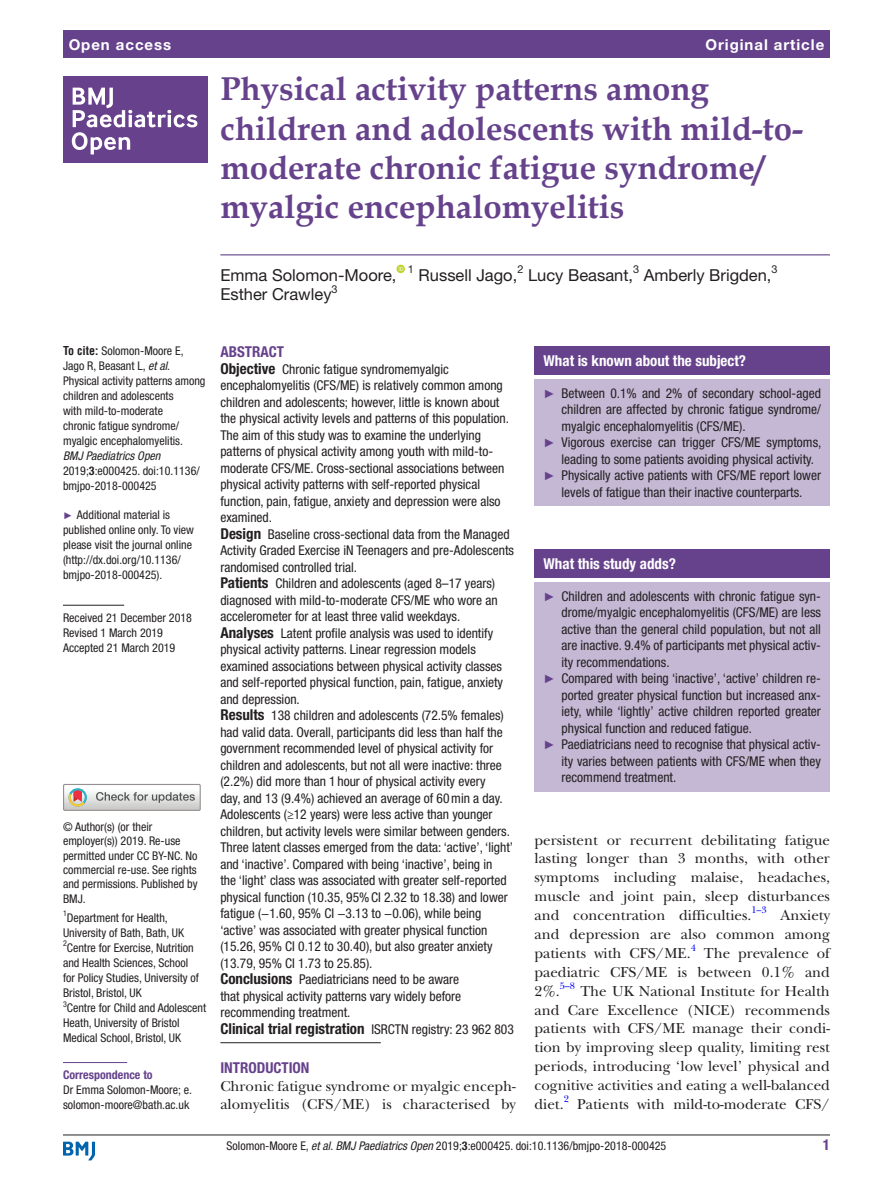
<style>
.page{position:relative;width:893px;height:1191px;background:#fff}
.page>*{position:absolute;margin:0;border:0;box-sizing:border-box;transform-origin:0 0}
.t1{font:700 33px/39px "Book Antiqua";color:#66428c}
.t2{font:16.5px "Helvetica Neue LT Std";color:#231f20}
.t3{font:15px/18.9px "New Baskerville";color:#231f20;text-align:justify}
.t4{font:700 condensed 15px "Helvetica Neue LT Std";color:#231f20}
.t5{font:700 condensed 15px "Helvetica Neue LT Std";color:#fff}
.t6{font:700 15px "Helvetica Neue LT Std";letter-spacing:.065em;color:#fff}
.t7{font:700 condensed 15px "Helvetica Neue LT Std";color:#66428c}
.t8{font:condensed 13.5px/16.5px "Helvetica Neue LT Std";color:#231f20}
.t9{font:condensed 12px/15px "Helvetica Neue LT Std";color:#231f20}
.t10{font:700 condensed 12px "Helvetica Neue LT Std";color:#66428c}
.t11{font:10.95px "Helvetica Neue LT Std";color:#231f20}
.t12{font:9.9px "New Baskerville";color:#00f}
.t13{font:condensed 7.95px "Helvetica Neue LT Std";color:#231f20}
.s1{font-family:"Helvetica LT Std";font-weight:700}
.s2{font-style:italic}
.s3{font-weight:700}
.s4{font-family:"Arial";font-stretch:normal;font-size:9.75px;color:#66428c}
.s5{font-weight:700;font-size:15px}
.s6{font-weight:400;font-size:13.5px}
.s7{font-family:"Arial";font-stretch:normal;font-size:12px;color:#66428c}
</style>
<div class="page">
<hr style="left:63px;top:1134px;width:767px;height:1px;background:#231f20">
<svg style="left:63px;top:1141px;width:32px;height:19px"></svg>
<div style="left:63px;top:31px;width:767px;height:27px;background:#66428c"></div>
<hr style="left:220px;top:254px;width:610px;height:1px;background:#66428c">
<svg style="left:396px;top:265px;width:9px;height:8px"></svg>
<hr style="left:63px;top:605px;width:61px;height:1px;background:#231f20">
<hr style="left:63px;top:1062px;width:64px;height:1px;background:#66428c">
<div style="left:63px;top:784px;width:138px;height:27px;border:1px solid #969090"></div>
<svg style="left:64px;top:784px;width:136px;height:26px"></svg>
<div style="left:63px;top:76px;width:144px;height:87px;background:#67418b"></div>
<svg style="left:72px;top:88px;width:125px;height:66px"></svg>
<div style="left:535px;top:346px;width:295px;height:29px;background:#66428c"></div>
<div style="left:535px;top:379px;width:295px;height:127px;background:#c4b8d4"></div>
<div style="left:535px;top:549px;width:295px;height:29px;background:#66428c"></div>
<div style="left:535px;top:582px;width:295px;height:209px;background:#c4b8d4"></div>
<hr style="left:220px;top:1042px;width:161px;height:1px;background:#231f20">
<p class="t6" style="left:69px;top:35px;width:104px">Open access</p>
<p class="t6" style="left:705px;top:35px;width:120px">Original article</p>
<h1 class="t1" style="left:220px;top:70px;width:584px">Physical activity patterns among children and adolescents with mild-to&shy;moderate chronic fatigue syndrome/ myalgic encephalomyelitis</h1>
<p class="t2" style="left:220px;top:265px;width:178px">Emma Solomon-Moore,</p>
<p class="t11" style="left:408px;top:263px;width:8px">1</p>
<p class="t2" style="left:419px;top:265px;width:100px">Russell Jago,</p>
<p class="t11" style="left:517px;top:263px;width:8px">2</p>
<p class="t2" style="left:528px;top:265px;width:107px">Lucy Beasant,</p>
<p class="t11" style="left:633px;top:263px;width:8px">3</p>
<p class="t2" style="left:644px;top:265px;width:129px">Amberly Brigden,</p>
<p class="t11" style="left:772px;top:263px;width:8px">3</p>
<p class="t2" style="left:220px;top:284px;width:113px">Esther Crawley</p>
<p class="t11" style="left:332px;top:282px;width:8px">3</p>
<p class="t9" style="left:63px;top:343px;width:144px"><span class="s1">To cite:</span> Solomon-Moore E,<br>Jago R, Beasant L, <span class="s2">et al</span>.<br>Physical activity patterns among children and adolescents<br>with mild-to-moderate<br>chronic fatigue syndrome/ myalgic encephalomyelitis.</p>
<p class="t9" style="left:63px;top:448px;width:138px"><span class="s2">BMJ Paediatrics Open<br></span>2019;<span class="s3">3</span>:e000425. doi:10.1136/ bmjpo-2018-000425</p>
<p class="t9" style="left:63px;top:507px;width:133px"><span class="s4">►</span> Additional material is published online only. To view please visit the journal online (http://dx.doi.org/10.1136/ bmjpo-2018-000425).</p>
<p class="t9" style="left:63px;top:610px;width:130px">Received 21 December 2018<br>Revised 1 March 2019<br>Accepted 21 March 2019</p>
<p class="t9" style="left:63px;top:819px;width:136px;line-height:14.4px">© Author(s) (or their employer(s)) 2019. Re-use permitted under CC BY-NC. No commercial re-use. See rights and permissions. Published by<br>BMJ.</p>
<p class="t13" style="left:63px;top:909px;width:5px">1</p>
<p class="t9" style="left:63px;top:910px;width:123px;text-indent:4px">Department for Health,<br>University of Bath, Bath, UK</p>
<p class="t13" style="left:63px;top:939px;width:5px">2</p>
<p class="t9" style="left:63px;top:940px;width:145px;text-indent:4px">Centre for Exercise, Nutrition and Health Sciences, School<br>for Policy Studies, University of<br>Bristol, Bristol, UK<br><sup>3</sup>Centre for Child and Adolescent<br>Heath, University of Bristol<br>Medical School, Bristol, UK</p>
<p class="t10" style="left:63px;top:1068px;width:91px">Correspondence to</p>
<p class="t9" style="left:63px;top:1082px;width:131px">Dr Emma Solomon-Moore; e. solomon-moore@bath.ac.uk</p>
<p class="t7" style="left:220px;top:343px;width:65px">Abstract</p>
<p class="t8" style="left:220px;top:360px;width:295px"><span class="s5">Objective</span> Chronic fatigue syndromemyalgic encephalomyelitis (CFS/ME) is relatively common among children and adolescents; however, little is known about the physical activity levels and patterns of this population.<br>The aim of this study was to examine the underlying patterns of physical activity among youth with mild-to&shy;moderate CFS/ME. Cross-sectional associations between physical activity patterns with self-reported physical function, pain, fatigue, anxiety and depression were also examined.<br><span class="s5">Design</span> Baseline cross-sectional data from the Managed Activity Graded Exercise iN Teenagers and pre-Adolescents randomised controlled trial.<br><span class="s5">Patients</span> Children and adolescents (aged 8–17 years) diagnosed with mild-to-moderate CFS/ME who wore an accelerometer for at least three valid weekdays.<br><span class="s5">Analyses</span> Latent profile analysis was used to identify physical activity patterns. Linear regression models examined associations between physical activity classes and self-reported physical function, pain, fatigue, anxiety and depression.<br><span class="s5">Results</span> 138 children and adolescents (72.5% females) had valid data. Overall, participants did less than half the government recommended level of physical activity for children and adolescents, but not all were inactive: three (2.2%) did more than 1 hour of physical activity every<br>day, and 13 (9.4%) achieved an average of 60min a day.<br>Adolescents (≥12 years) were less active than younger children, but activity levels were similar between genders.<br>Three latent classes emerged from the data: ‘active’, ‘light’ and ‘inactive’. Compared with being ‘inactive’, being in<br>the ‘light’ class was associated with greater self-reported physical function (10.35, 95%CI 2.32 to 18.38) and lower fatigue (−1.60, 95% CI −3.13 to −0.06), while being ‘active’ was associated with greater physical function (15.26, 95% CI 0.12 to 30.40), but also greater anxiety (13.79, 95% CI 1.73 to 25.85).<br><span class="s5">Conclusions</span> Paediatricians need to be aware<br>that physical activity patterns vary widely before recommending treatment.</p>
<p class="t4" style="left:220px;top:1019px;width:295px">Clinical trial registration <span class="s6">ISRCTN registry: 23 962 803</span></p>
<p class="t7" style="left:220px;top:1059px;width:91px">Introduction</p>
<p class="t3" style="left:220px;top:1077px;width:297px;line-height:18px">Chronic fatigue syndrome or myalgic enceph&shy;alomyelitis (CFS/ME) is characterised by</p>
<p class="t5" style="left:544px;top:352px;width:204px">What is known about the subject?</p>
<p class="t8" style="left:544px;top:385px;width:279px"><span class="s7">►</span> Between 0.1% and 2% of secondary school-aged</p>
<p class="t8" style="left:562px;top:401px;width:261px">children are affected by chronic fatigue syndrome/</p>
<p class="t8" style="left:562px;top:418px;width:186px">myalgic encephalomyelitis (CFS/ME).</p>
<p class="t8" style="left:544px;top:434px;width:279px"><span class="s7">►</span> Vigorous exercise can trigger CFS/ME symptoms,</p>
<p class="t8" style="left:562px;top:451px;width:254px">leading to some patients avoiding physical activity.</p>
<p class="t8" style="left:544px;top:467px;width:279px"><span class="s7">►</span> Physically active patients with CFS/ME report lower</p>
<p class="t8" style="left:562px;top:484px;width:242px">levels of fatigue than their inactive counterparts.</p>
<p class="t5" style="left:544px;top:554px;width:134px">What this study adds?</p>
<p class="t8" style="left:544px;top:587px;width:279px"><span class="s7">►</span> Children and adolescents with chronic fatigue syn-</p>
<p class="t8" style="left:562px;top:604px;width:261px">drome/myalgic encephalomyelitis (CFS/ME) are less</p>
<p class="t8" style="left:562px;top:620px;width:261px">active than the general child population, but not all</p>
<p class="t8" style="left:562px;top:637px;width:261px">are inactive. 9.4% of participants met physical activ-</p>
<p class="t8" style="left:562px;top:653px;width:110px">ity recommendations.</p>
<p class="t8" style="left:544px;top:670px;width:279px"><span class="s7">►</span> Compared with being ‘inactive’, ‘active’ children re-</p>
<p class="t8" style="left:562px;top:686px;width:261px">ported greater physical function but increased anx-</p>
<p class="t8" style="left:562px;top:703px;width:261px">iety, while ‘lightly’ active children reported greater</p>
<p class="t8" style="left:562px;top:719px;width:192px">physical function and reduced fatigue.</p>
<p class="t8" style="left:544px;top:736px;width:279px"><span class="s7">►</span> Paediatricians need to recognise that physical activ-</p>
<p class="t8" style="left:562px;top:752px;width:261px">ity varies between patients with CFS/ME when they</p>
<p class="t8" style="left:562px;top:769px;width:116px">recommend treatment.</p>
<p class="t3" style="left:535px;top:830px;width:297px">persistent or recurrent debilitating fatigue lasting longer than 3 months, with other symptoms including malaise, headaches, muscle and joint pain, sleep disturbances and concentration difficulties.</p>
<p class="t12" style="left:751px;top:904px;width:17px">1–3</p>
<p class="t3" style="left:535px;top:906px;width:297px;text-indent:246px">Anxiety and depression are also common among patients with CFS/ME.</p>
<p class="t12" style="left:691px;top:942px;width:7px">4</p>
<p class="t3" style="left:535px;top:943px;width:297px;text-indent:169px">The prevalence of paediatric CFS/ME is between 0.1% and 2%.<sup>5–8</sup> The UK National Institute for Health and Care Excellence (NICE) recommends patients with CFS/ME manage their condi&shy;tion by improving sleep quality, limiting rest periods, introducing ‘low level’ physical and cognitive activities and eating a well-balanced diet.<sup>2</sup></p>
<p class="t3" style="left:577px;top:1094px;width:254px">Patients with mild-to-moderate CFS/</p>
<p class="t9" style="left:227px;top:1137px;width:441px">Solomon-Moore E, <span class="s2">et al</span>. <span class="s2">BMJ Paediatrics Open</span> 2019;<span class="s3">3</span>:e000425. doi:10.1136/bmjpo-2018-000425</p>
<p class="t7" style="left:823px;top:1135px;width:9px">1</p>
</div>
